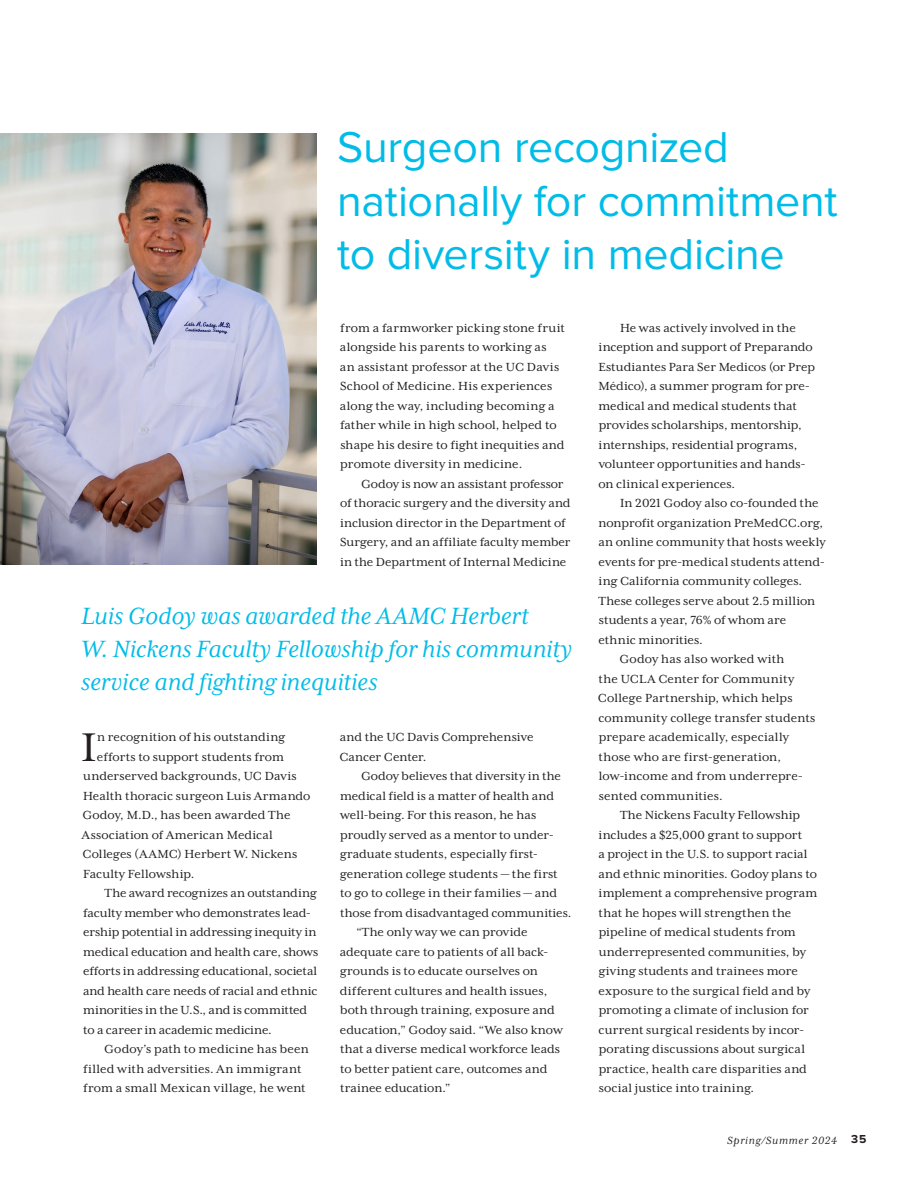
<style>
.page{position:relative;width:918px;height:1188px;background:#fff}
.page>*{position:absolute;margin:0;border:0;box-sizing:border-box;transform-origin:0 0}
.Body_Text_9_mexl_FIRST{font:46.05px "Mrs Eaves XL Serif OT";color:#231f20}
.Head_36_Pt{font:44.85px/53.8px "Proxima Nova";letter-spacing:-.005em;color:#02bce8}
.Pull_Intro_Italic{font:italic 27px/33px "Mrs Eaves XL Serif OT";letter-spacing:-.005em;color:#02bce8}
.Body_Text_9_mexl{font:13.5px/19.5px "Mrs Eaves XL Serif OT";letter-spacing:.005em;color:#231f20}
.Body_Text_9_mexl_FIRST-2{font:13.5px "Mrs Eaves XL Serif OT";letter-spacing:.01em;color:#231f20}
.t1{font:italic 12px "Mrs Eaves XL Serif OT";letter-spacing:.06em;color:#231f20}
.s1{font-family:"Proxima Nova";font-weight:700;font-style:normal}
</style>
<div class="page">
<img style="left:0;top:134px;width:316px;height:431px">
<p class="Head_36_Pt" style="left:337px;top:122px;width:502px">Surgeon recognized nationally for commitment to diversity in medicine</p>
<p class="Body_Text_9_mexl" style="left:340px;top:318px;width:227px">from a farmworker picking stone fruit alongside his parents to working as<br>an assistant professor at the UC Davis School of Medicine. His experiences along the way, including becoming a father while in high school, helped to shape his desire to fight inequities and promote diversity in medicine.</p>
<p class="Body_Text_9_mexl" style="left:340px;top:474px;width:232px;text-indent:21px">Godoy is now an assistant professor of thoracic surgery and the diversity and inclusion director in the Department of Surgery, and an affiliate faculty member in the Department of Internal Medicine</p>
<p class="Pull_Intro_Italic" style="left:81px;top:600px;width:493px">Luis Godoy was awarded the AAMC Herbert<br>W. Nickens Faculty Fellowship for his community service and fighting inequities</p>
<p class="Body_Text_9_mexl_FIRST" style="left:81px;top:722px;width:16px">I</p>
<p class="Body_Text_9_mexl_FIRST-2" style="left:97px;top:730px;width:190px">n recognition of his outstanding</p>
<p class="Body_Text_9_mexl_FIRST-2" style="left:97px;top:749px;width:189px">efforts to support students from</p>
<p class="Body_Text_9_mexl_FIRST-2" style="left:83px;top:769px;width:215px">underserved backgrounds, UC Davis</p>
<p class="Body_Text_9_mexl_FIRST-2" style="left:83px;top:788px;width:229px">Health thoracic surgeon Luis Armando</p>
<p class="Body_Text_9_mexl_FIRST-2" style="left:83px;top:808px;width:210px">Godoy, M.D., has been awarded The</p>
<p class="Body_Text_9_mexl_FIRST-2" style="left:82px;top:827px;width:193px">Association of American Medical</p>
<p class="Body_Text_9_mexl_FIRST-2" style="left:83px;top:847px;width:216px">Colleges (AAMC) Herbert W. Nickens</p>
<p class="Body_Text_9_mexl_FIRST-2" style="left:83px;top:866px;width:113px">Faculty Fellowship.</p>
<p class="Body_Text_9_mexl" style="left:83px;top:883px;width:237px;text-indent:22px">The award recognizes an outstanding faculty member who demonstrates lead&shy;ership potential in addressing inequity in medical education and health care, shows efforts in addressing educational, societal and health care needs of racial and ethnic minorities in the U.S., and is committed to a career in academic medicine.</p>
<p class="Body_Text_9_mexl" style="left:83px;top:1039px;width:227px;text-indent:21px">Godoy’s path to medicine has been filled with adversities. An immigrant from a small Mexican village, he went</p>
<p class="Body_Text_9_mexl" style="left:339px;top:727px;width:196px">and the UC Davis Comprehensive<br>Cancer Center.</p>
<p class="Body_Text_9_mexl" style="left:340px;top:766px;width:233px;text-indent:21px">Godoy believes that diversity in the medical field is a matter of health and well-being. For this reason, he has proudly served as a mentor to under&shy;graduate students, especially first&shy;generation college students — the first to go to college in their families — and those from disadvantaged communities.</p>
<p class="Body_Text_9_mexl" style="left:340px;top:922px;width:224px;text-indent:16px">“The only way we can provide adequate care to patients of all back&shy;grounds is to educate ourselves on different cultures and health issues, both through training, exposure and education,” Godoy said. “We also know that a diverse medical workforce leads to better patient care, outcomes and trainee education.”</p>
<p class="Body_Text_9_mexl" style="left:598px;top:318px;width:218px;text-indent:22px">He was actively involved in the inception and support of Preparando Estudiantes Para Ser Medicos (or Prep Médico), a summer program for pre&shy;medical and medical students that provides scholarships, mentorship, internships, residential programs, volunteer opportunities and hands&shy;on clinical experiences.</p>
<p class="Body_Text_9_mexl" style="left:598px;top:493px;width:229px;text-indent:22px">In 2021 Godoy also co-founded the nonprofit organization PreMedCC.org, an online community that hosts weekly events for pre-medical students attend&shy;ing California community colleges.<br>These colleges serve about 2.5 million students a year, 76% of whom are ethnic minorities.</p>
<p class="Body_Text_9_mexl" style="left:598px;top:649px;width:219px;text-indent:22px">Godoy has also worked with<br>the UCLA Center for Community<br>College Partnership, which helps community college transfer students prepare academically, especially those who are first-generation, low-income and from underrepre&shy;sented communities.</p>
<p class="Body_Text_9_mexl" style="left:598px;top:805px;width:220px;text-indent:22px">The Nickens Faculty Fellowship includes a $25,000 grant to support<br>a project in the U.S. to support racial and ethnic minorities. Godoy plans to implement a comprehensive program that he hopes will strengthen the pipeline of medical students from underrepresented communities, by giving students and trainees more exposure to the surgical field and by promoting a climate of inclusion for current surgical residents by incor&shy;porating discussions about surgical practice, health care disparities and social justice into training.</p>
<p class="t1" style="left:727px;top:1134px;width:141px">Spring/Summer 2024 <span class="s1">35</span></p>
</div>
